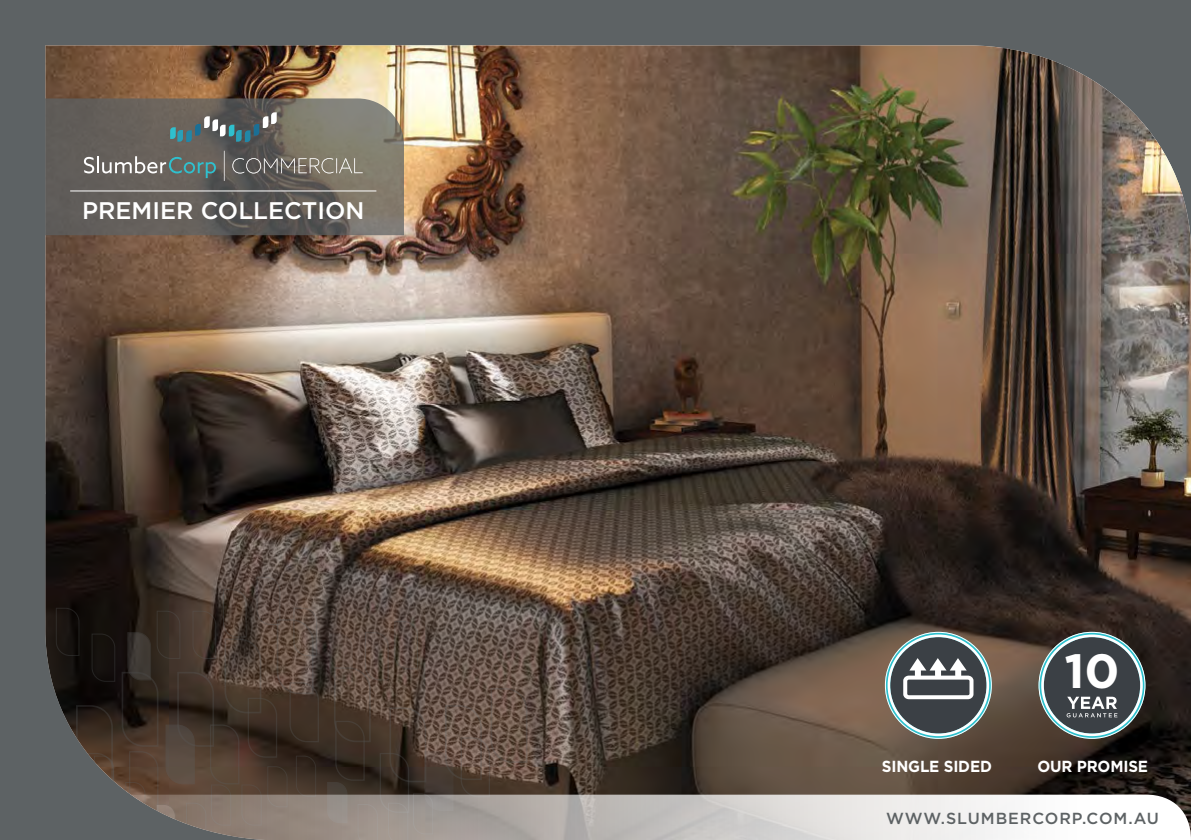
<style>
.page{position:relative;width:1191px;height:840px;background:#fff}
.page>*{position:absolute;margin:0;border:0;box-sizing:border-box;transform-origin:0 0}
.t1{font:700 48px "Gotham";color:#fff}
.t2{font:500 24px "Gotham";color:#fff}
.t3{font:500 16px "Gotham";letter-spacing:.06em;color:#5d6264}
.t4{font:700 16px "Gotham";letter-spacing:-.01em;color:#fff;scale:.95 1}
</style>
<div class="page">
<div style="left:0;top:0;width:1191px;height:839px;background:#5d6264"></div>
<img style="left:45px;top:45px;width:1146px;height:749px">
<svg style="left:326px;top:620px;width:202px;height:174px;background:#57473c"></svg>
<svg style="left:45px;top:576px;width:275px;height:218px;background:#40342c"></svg>
<svg style="left:130px;top:794px;width:1061px;height:45px;background:#bfbab7"></svg>
<svg style="left:45px;top:98px;width:359px;height:137px;fill:#66615b"></svg>
<svg style="left:84px;top:156px;width:132px;height:22px"></svg>
<svg style="left:170px;top:112px;width:107px;height:30px"></svg>
<svg style="left:224px;top:151px;width:1px;height:30px"></svg>
<svg style="left:232px;top:158px;width:131px;height:15px;background:#837f77"></svg>
<hr style="left:70px;top:190px;width:306px;height:1px;background:#fff">
<div style="left:1041px;top:634px;width:101px;height:101px;background:#3b4045;border-radius:50%"></div>
<div style="left:1038px;top:631px;width:107px;height:107px;border:5px solid #2cc0cd;border-radius:50%"></div>
<div style="left:1041px;top:634px;width:101px;height:101px;border:3px solid #fff;border-radius:50%"></div>
<svg style="left:1066px;top:696px;width:51px;height:21px"></svg>
<div style="left:887px;top:634px;width:102px;height:101px;background:#3b4045;border-radius:50%"></div>
<div style="left:885px;top:631px;width:106px;height:107px;border:5px solid #2cc0cd;border-radius:50%"></div>
<div style="left:887px;top:634px;width:102px;height:101px;border:3px solid #fff;border-radius:50%"></div>
<div style="left:903px;top:675px;width:70px;height:23px;border:4px solid #fff;border-radius:3px"></div>
<div style="left:915px;top:668px;width:6px;height:7px;background:#fff"></div>
<div style="left:935px;top:668px;width:6px;height:7px;background:#fff"></div>
<div style="left:955px;top:668px;width:6px;height:7px;background:#fff"></div>
<svg style="left:910px;top:658px;width:56px;height:12px"></svg>
<h2 class="t2" style="left:82px;top:197px;width:284px">PREMIER COLLECTION</h2>
<p class="t4" style="left:882px;top:756px;width:117px">SINGLE SIDED</p>
<h1 class="t1" style="left:1064px;top:642px;width:57px">10</h1>
<p class="t4" style="left:1037px;top:756px;width:118px">OUR PROMISE</p>
<p class="t3" style="left:886px;top:808px;width:274px">WWW.SLUMBERCORP.COM.AU</p>
</div>
